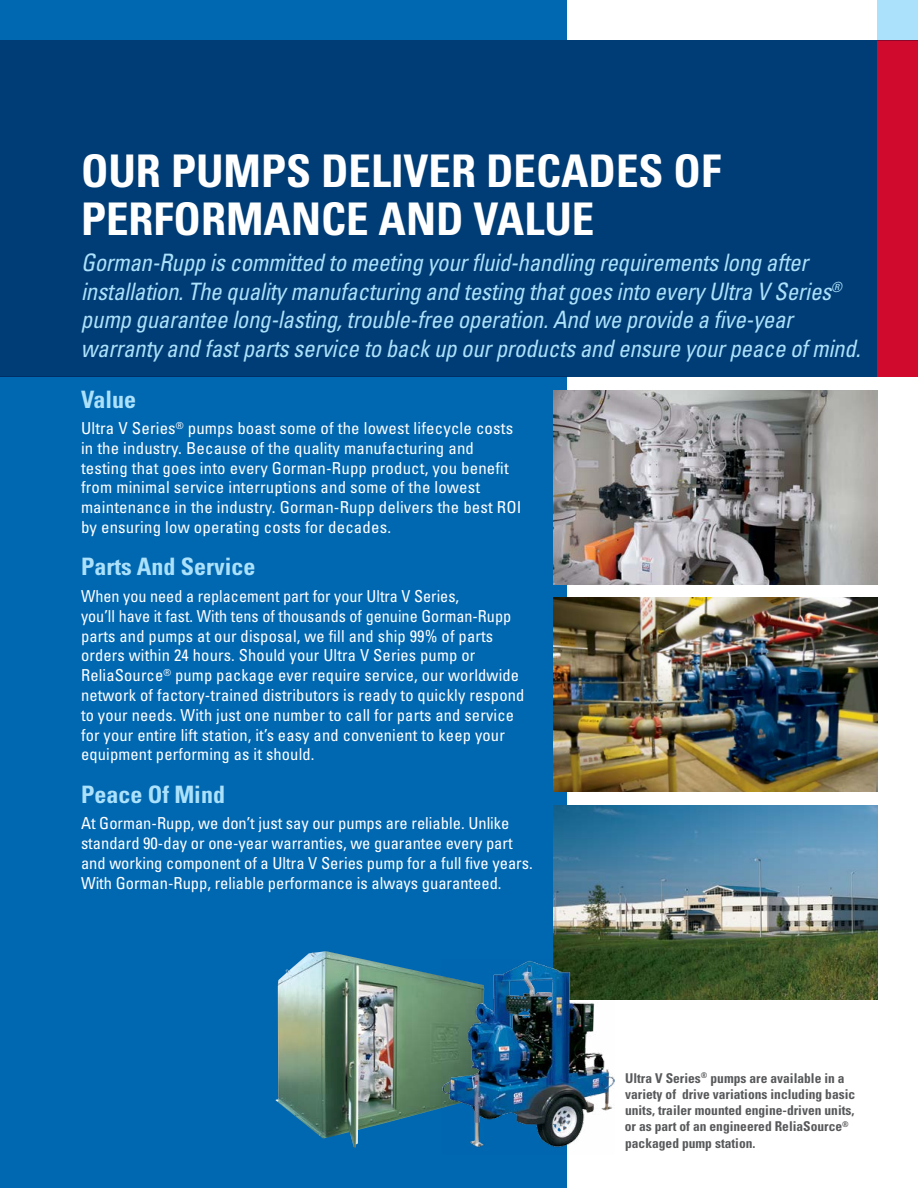
<style>
.page{position:relative;width:918px;height:1188px;background:#fff}
.page>*{position:absolute;margin:0;border:0;box-sizing:border-box;transform-origin:0 0}
.t1{font:700 condensed 45px/48px "Univers LT Std";color:#fff}
.t2{font:italic condensed 24px/28.8px "Univers LT Std";letter-spacing:-.01em;color:#abe1fa;scale:.95 1}
.t3{font:700 condensed 24px "Univers LT Std";color:#abe1fa}
.t4{font:condensed 16.5px/19.8px "Univers LT Std";letter-spacing:.01em;color:#fff}
.t5{font:700 condensed 13.5px/16.2px "Univers LT Std";color:#58595b}
</style>
<div class="page">
<div style="left:878px;top:0;width:40px;height:40px;background:#abe1fa"></div>
<div style="left:0;top:0;width:567px;height:40px;background:#0067b1"></div>
<div style="left:0;top:377px;width:567px;height:811px;background:#0067b1"></div>
<div style="left:0;top:40px;width:878px;height:337px;background:#003c75"></div>
<img style="left:554px;top:390px;width:324px;height:194px">
<img style="left:554px;top:598px;width:324px;height:194px">
<img style="left:554px;top:805px;width:324px;height:195px">
<div style="left:878px;top:40px;width:40px;height:337px;background:#d00a2c"></div>
<img style="left:276px;top:951px;width:208px;height:197px">
<img style="left:442px;top:959px;width:173px;height:196px">
<h1 class="t1" style="left:81px;top:147px;width:634px">Our Pumps deliver decades of performance and value</h1>
<p class="t2" style="left:81px;top:248px;width:822px">Gorman-Rupp is committed to meeting your fluid-handling requirements long after installation. The quality manufacturing and testing that goes into every Ultra V Series<sup>® </sup>pump guarantee long-lasting, trouble-free operation. And we provide a five-year warranty and fast parts service to back up our products and ensure your peace of mind.</p>
<h2 class="t3" style="left:81px;top:384px;width:57px">Value</h2>
<p class="t4" style="left:81px;top:418px;width:439px">Ultra V Series<sup>®</sup> pumps boast some of the lowest lifecycle costs in the industry. Because of the quality manufacturing and testing that goes into every Gorman-Rupp product, you benefit from minimal service interruptions and some of the lowest maintenance in the industry. Gorman-Rupp delivers the best ROI by ensuring low operating costs for decades.</p>
<h2 class="t3" style="left:81px;top:552px;width:176px">Parts And Service</h2>
<p class="t4" style="left:81px;top:586px;width:445px">When you need a replacement part for your Ultra V Series,<br>you’ll have it fast. With tens of thousands of genuine Gorman-Rupp parts and pumps at our disposal, we fill and ship 99% of parts orders within 24 hours. Should your Ultra V Series pump or ReliaSource<sup>®</sup> pump package ever require service, our worldwide network of factory-trained distributors is ready to quickly respond to your needs. With just one number to call for parts and service for your entire lift station, it’s easy and convenient to keep your equipment performing as it should.</p>
<h2 class="t3" style="left:81px;top:779px;width:145px">Peace Of Mind</h2>
<p class="t4" style="left:81px;top:813px;width:453px">At Gorman-Rupp, we don’t just say our pumps are reliable. Unlike standard 90-day or one-year warranties, we guarantee every part and working component of a Ultra V Series pump for a full five years.<br>With Gorman-Rupp, reliable performance is always guaranteed.</p>
<p class="t5" style="left:625px;top:1070px;width:232px">Ultra V Series<sup>®</sup> pumps are available in a variety of drive variations including basic units, trailer mounted engine-driven units, or as part of an engineered ReliaSource<sup>® </sup>packaged pump station.</p>
</div>
